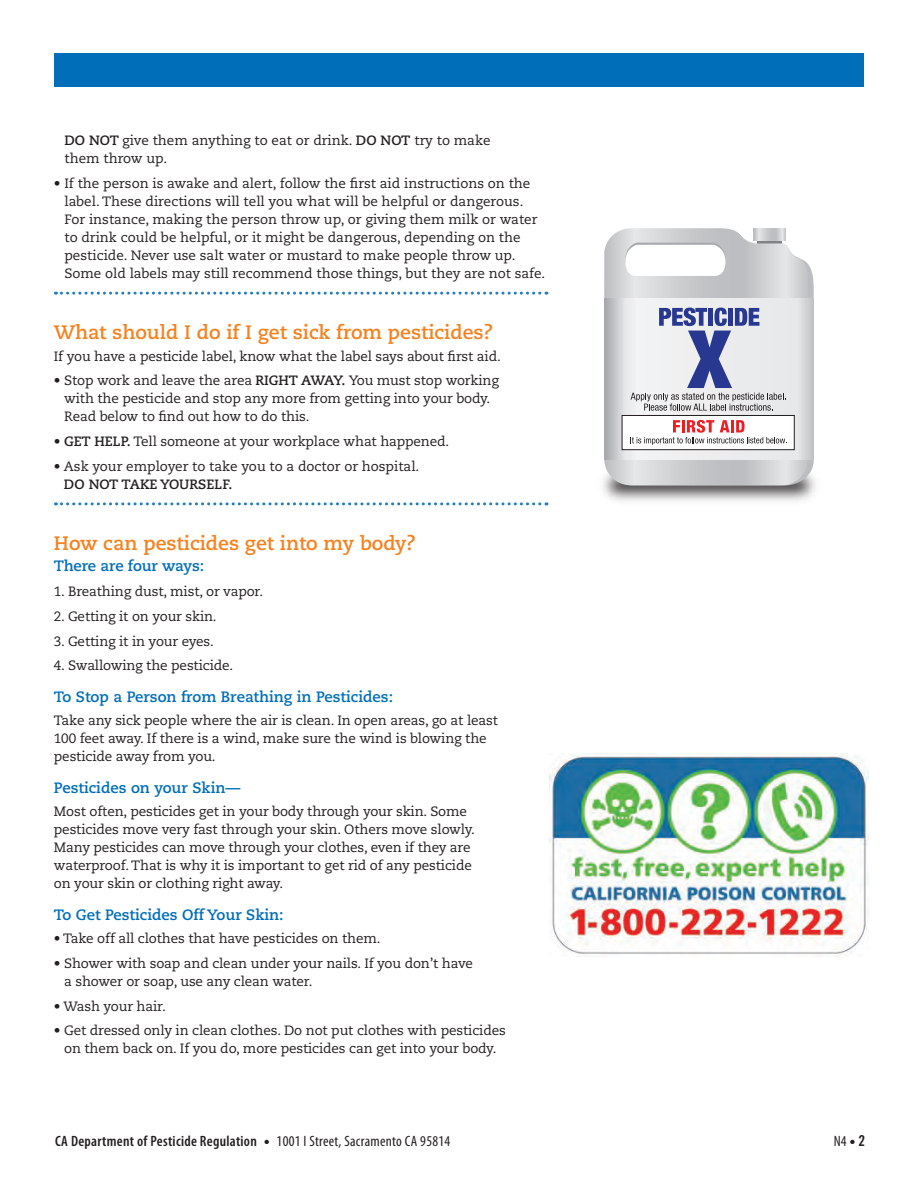
<style>
.page{position:relative;width:918px;height:1188px;background:#fff}
.page>*{position:absolute;margin:0;border:0;box-sizing:border-box;transform-origin:0 0}
.Question{font:700 19.5px "Caecilia LT Std";color:#f58220}
.subhead{font:700 15px "Caecilia LT Std";color:#006eb9}
.t1{font:condensed 15px "Myriad Pro";letter-spacing:.02em;color:#231f20}
.t2{font:600 condensed 15px "Myriad Pro";letter-spacing:.02em;color:#231f20}
.Answer_body_copy_NO{font:700 15px "Caecilia LT Std";letter-spacing:-.01em;color:#006eb9}
.Answer_body_copy_NO-2{font:13.5px/18px "Caecilia LT Std";letter-spacing:-.01em;color:#231f20}
.Answer_body_last_lin{font:13.5px/18px "Caecilia LT Std";color:#231f20}
.s1{font-weight:700}
.s2{font-family:"Trade Gothic LT Std Bd Cn 20";font-stretch:normal}
</style>
<div class="page">
<div style="left:54px;top:53px;width:810px;height:33px;background:#006eb9"></div>
<svg style="left:55px;top:292px;width:492px;height:3px"></svg>
<svg style="left:55px;top:502px;width:492px;height:3px"></svg>
<img style="left:603px;top:479px;width:213px;height:22px">
<svg style="left:604px;top:228px;width:207px;height:257px"></svg>
<svg style="left:754px;top:228px;width:31px;height:13px"></svg>
<svg style="left:605px;top:298px;width:208px;height:161px"></svg>
<div style="left:622px;top:415px;width:172px;height:35px;background:#fff"></div>
<div style="left:622px;top:415px;width:172px;height:35px;border:1px solid #231f20"></div>
<svg style="left:625px;top:243px;width:100px;height:33px"></svg>
<svg style="left:631px;top:308px;width:155px;height:103px"></svg>
<svg style="left:630px;top:420px;width:157px;height:25px"></svg>
<img style="left:549px;top:754px;width:320px;height:201px">
<p class="Answer_body_copy_NO-2" style="left:64px;top:132px;width:428px"><span class="s1">DO NOT</span> give them anything to eat or drink. <span class="s1">DO NOT</span> try to make them throw up.</p>
<p class="Answer_body_last_lin" style="left:64px;top:175px;width:482px;text-indent:-11px">• If the person is awake and alert, follow the first aid instructions on the label. These directions will tell you what will be helpful or dangerous.<br>For instance, making the person throw up, or giving them milk or water to drink could be helpful, or it might be dangerous, depending on the pesticide. Never use salt water or mustard to make people throw up.<br>Some old labels may still recommend those things, but they are not safe.</p>
<p class="Question" style="left:54px;top:321px;width:441px">What should I do if I get sick from pesticides?</p>
<p class="Answer_body_copy_NO-2" style="left:54px;top:347px;width:448px">If you have a pesticide label, know what the label says about first aid.</p>
<p class="Answer_body_copy_NO-2" style="left:64px;top:372px;width:436px;text-indent:-10px">• Stop work and leave the area <span class="s1">RIGHT AWAY.</span> You must stop working with the pesticide and stop any more from getting into your body.<br>Read below to find out how to do this.</p>
<p class="Answer_body_copy_NO-2" style="left:54px;top:433px;width:397px">• <span class="s1">GET HELP.</span> Tell someone at your workplace what happened.</p>
<p class="Answer_body_last_lin" style="left:64px;top:457px;width:357px;text-indent:-10px">• Ask your employer to take you to a doctor or hospital.<br><span class="s1">DO NOT TAKE YOURSELF.</span></p>
<p class="Question" style="left:54px;top:531px;width:364px">How can pesticides get into my body?</p>
<p class="Answer_body_copy_NO" style="left:54px;top:557px;width:152px">There are four ways:</p>
<p class="Answer_body_copy_NO-2" style="left:54px;top:583px;width:211px">1. Breathing dust, mist, or vapor.</p>
<p class="Answer_body_copy_NO-2" style="left:54px;top:608px;width:164px">2. Getting it on your skin.</p>
<p class="Answer_body_copy_NO-2" style="left:54px;top:632px;width:161px">3. Getting it in your eyes.</p>
<p class="Answer_body_copy_NO-2" style="left:54px;top:657px;width:181px">4. Swallowing the pesticide.</p>
<p class="subhead" style="left:54px;top:688px;width:341px">To Stop a Person from Breathing in Pesticides:</p>
<p class="Answer_body_copy_NO-2" style="left:54px;top:712px;width:446px">Take any sick people where the air is clean. In open areas, go at least<br>100 feet away. If there is a wind, make sure the wind is blowing the pesticide away from you.</p>
<p class="subhead" style="left:54px;top:779px;width:188px">Pesticides on your Skin—</p>
<p class="Answer_body_copy_NO-2" style="left:54px;top:803px;width:422px">Most often, pesticides get in your body through your skin. Some pesticides move very fast through your skin. Others move slowly.<br>Many pesticides can move through your clothes, even if they are waterproof. That is why it is important to get rid of any pesticide on your skin or clothing right away.</p>
<p class="subhead" style="left:54px;top:906px;width:231px">To Get Pesticides Off Your Skin:</p>
<p class="Answer_body_copy_NO-2" style="left:54px;top:930px;width:328px">• Take off all clothes that have pesticides on them.</p>
<p class="Answer_body_copy_NO-2" style="left:64px;top:954px;width:410px;text-indent:-10px">• Shower with soap and clean under your nails. If you don’t have a shower or soap, use any clean water.</p>
<p class="Answer_body_copy_NO-2" style="left:54px;top:997px;width:113px">• Wash your hair.</p>
<p class="Answer_body_copy_NO-2" style="left:54px;top:1022px;width:453px;text-align:center">• Get dressed only in clean clothes. Do not put clothes with pesticides on them back on. If you do, more pesticides can get into your body.</p>
<p class="t2" style="left:55px;top:1132px;width:203px">CA Department of Pesticide Regulation</p>
<p class="t1" style="left:265px;top:1132px;width:187px">● 1001 I Street, Sacramento CA 95814</p>
<p class="t1" style="left:834px;top:1132px;width:33px">N4 ● <span class="s2">2</span></p>
</div>
